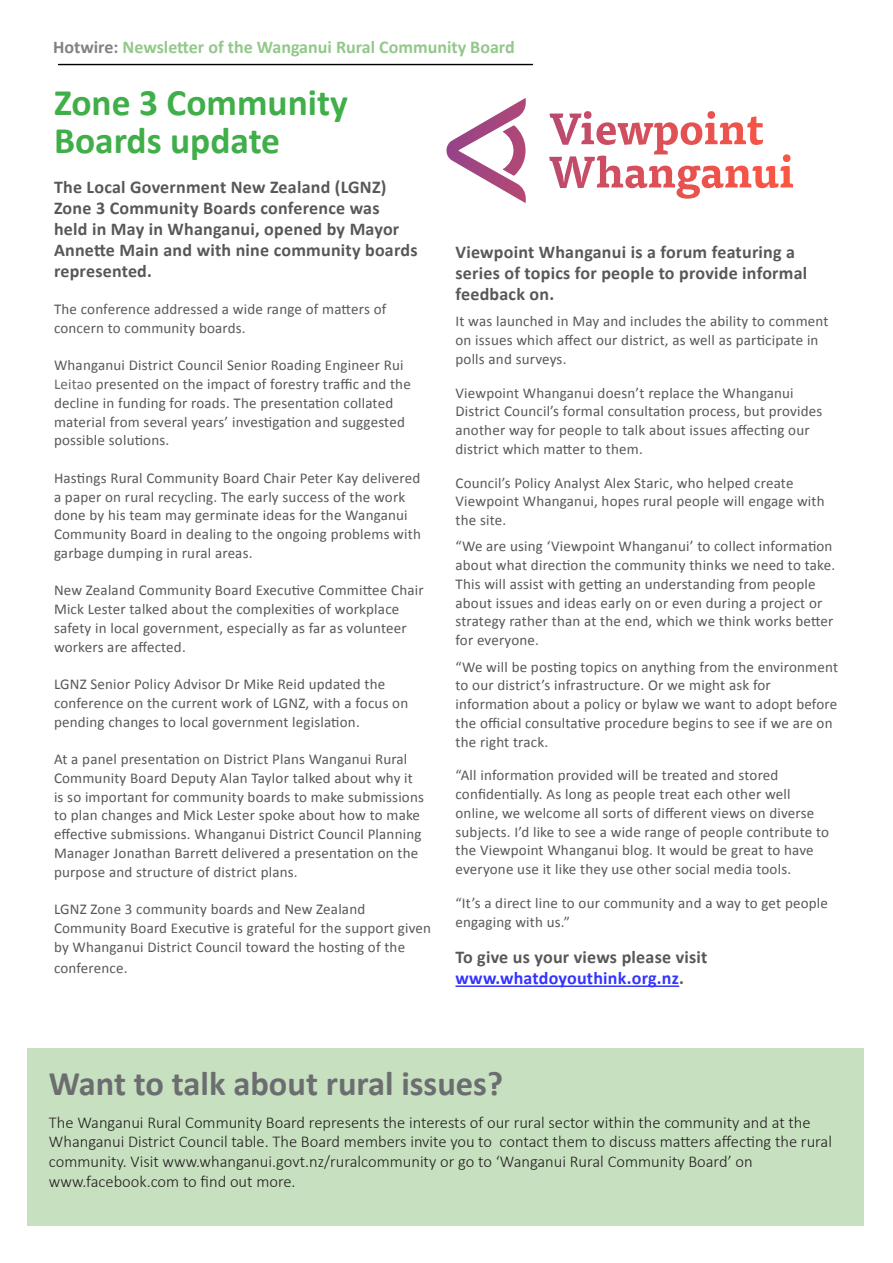
<style>
.page{position:relative;width:893px;height:1263px;background:#fff}
.page>*{position:absolute;margin:0;border:0;box-sizing:border-box;transform-origin:0 0}
.t1{font:700 37.5px/37.5px "Calibri";color:#40ae49}
.t2{font:700 34.5px "Calibri";color:#6c6d70}
.paragraph{font:700 18px/21px "Calibri";letter-spacing:.015em;color:#57585a}
.t3{font:700 18px "Calibri";color:#92c889}
.t4{font:300 16.5px/19.8px "Calibri";color:#231f20}
.paragraph-2{font:15px/18.8px "Calibri";letter-spacing:.015em;color:#57585a}
.s1{color:#808285}
.s2{color:#696969}
.s3{color:#33f}
</style>
<div class="page">
<div style="left:28px;top:1048px;width:836px;height:177px;background:#c7e0bf"></div>
<svg style="left:58px;top:64px;width:475px;height:1px"></svg>
<hr style="left:455px;top:985px;width:224px;height:2px;background:#00f">
<svg style="left:446px;top:98px;width:317px;height:105px"></svg>
<p class="t3" style="left:53px;top:35px;width:463px"><span class="s1">Hotwire:</span> Newsletter of the Wanganui Rural Community Board</p>
<p class="t1" style="left:54px;top:84px;width:295px">Zone 3 Community<br>Boards update</p>
<p class="paragraph" style="left:54px;top:176px;width:365px">The Local Government New Zealand (LGNZ)<br>Zone 3 Community Boards conference was held in May in Whanganui, opened by Mayor Annette Main and with nine community boards represented.</p>
<p class="paragraph-2" style="left:54px;top:300px;width:334px">The conference addressed a wide range of matters of concern to community boards.</p>
<p class="paragraph-2" style="left:54px;top:356px;width:358px">Whanganui District Council Senior Roading Engineer Rui <span class="s2">Leitao</span> presented on the impact of forestry traffic and the decline in funding for roads. The presentation collated material from several years’ investigation and suggested possible solutions.</p>
<p class="paragraph-2" style="left:54px;top:468px;width:368px">Hastings Rural Community Board Chair Peter Kay delivered a paper on rural recycling. The early success of the work done by his team may germinate ideas for the Wanganui Community Board in dealing to the ongoing problems with garbage dumping in rural areas.</p>
<p class="paragraph-2" style="left:54px;top:581px;width:371px">New Zealand Community Board Executive Committee Chair Mick Lester talked about the complexities of workplace safety in local government, especially as far as volunteer workers are affected.</p>
<p class="paragraph-2" style="left:54px;top:675px;width:356px">LGNZ Senior Policy Advisor Dr Mike Reid updated the conference on the current work of LGNZ, with a focus on pending changes to local government legislation.</p>
<p class="paragraph-2" style="left:54px;top:750px;width:371px">At a panel presentation on District Plans Wanganui Rural Community Board Deputy Alan Taylor talked about why it is so important for community boards to make submissions to plan changes and Mick Lester spoke about how to make effective submissions. Whanganui District Council Planning Manager Jonathan Barrett delivered a presentation on the purpose and structure of district plans.</p>
<p class="paragraph-2" style="left:54px;top:900px;width:379px">LGNZ Zone 3 community boards and New Zealand<br>Community Board Executive is grateful for the support given by Whanganui District Council toward the hosting of the</p>
<p class="paragraph-2" style="left:54px;top:959px;width:75px">conference.</p>
<p class="paragraph" style="left:455px;top:242px;width:353px">Viewpoint Whanganui is a forum featuring a series of topics for people to provide informal feedback on.</p>
<p class="paragraph-2" style="left:455px;top:312px;width:374px">It was launched in May and includes the ability to comment on issues which affect our district, as well as participate in polls and surveys.</p>
<p class="paragraph-2" style="left:455px;top:383px;width:368px">Viewpoint Whanganui doesn’t replace the Whanganui District Council’s formal consultation process, but provides another way for people to talk about issues affecting our district which matter to them.</p>
<p class="paragraph-2" style="left:455px;top:473px;width:371px">Council’s Policy Analyst Alex Staric, who helped create<br>Viewpoint Whanganui, hopes rural people will engage with the site.</p>
<p class="paragraph-2" style="left:455px;top:537px;width:381px">“We are using ‘Viewpoint Whanganui’ to collect information about what direction the community thinks we need to take.<br>This will assist with getting an understanding from people about issues and ideas early on or even during a project or strategy rather than at the end, which we think works better for everyone.</p>
<p class="paragraph-2" style="left:455px;top:657px;width:384px">“We will be posting topics on anything from the environment to our district’s infrastructure. Or we might ask for information about a policy or bylaw we want to adopt before the official consultative procedure begins to see if we are on the right track.</p>
<p class="paragraph-2" style="left:455px;top:766px;width:375px">“All information provided will be treated and stored confidentially. As long as people treat each other well online, we welcome all sorts of different views on diverse subjects. I’d like to see a wide range of people contribute to the Viewpoint Whanganui blog. It would be great to have everyone use it like they use other social media tools.</p>
<p class="paragraph-2" style="left:455px;top:893px;width:374px">“It’s a direct line to our community and a way to get people engaging with us.”</p>
<p class="paragraph" style="left:455px;top:946px;width:253px;line-height:21.6px">To give us your views please visit <span class="s3">www.whatdoyouthink.org.nz</span>.</p>
<p class="t2" style="left:49px;top:1061px;width:456px">Want to talk about rural issues?</p>
<p class="t4" style="left:49px;top:1112px;width:785px">The Wanganui Rural Community Board represents the interests of our rural sector within the community and at the Whanganui District Council table. The Board members invite you to contact them to discuss matters affecting the rural community. Visit www.whanganui.govt.nz/ruralcommunity or go to ‘Wanganui Rural Community Board’ on www.facebook.com to find out more.</p>
</div>
